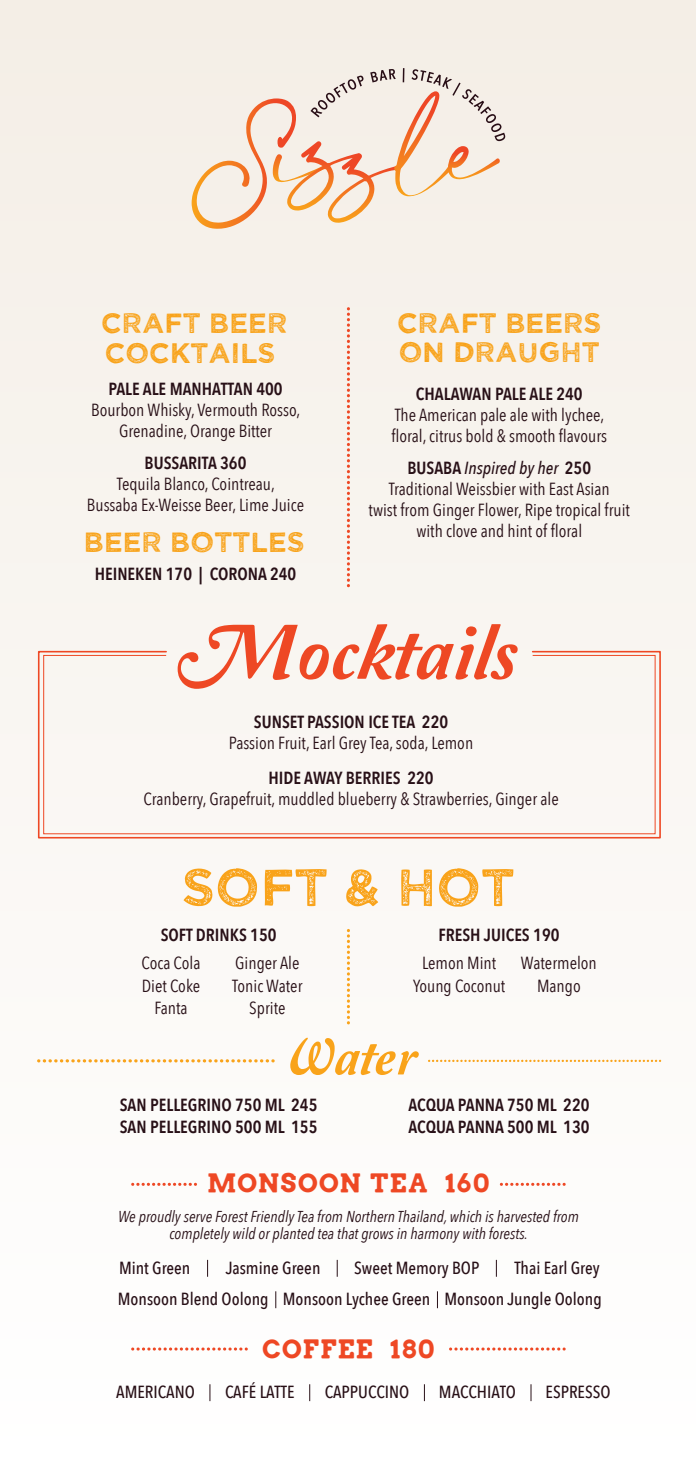
<style>
.page{position:relative;width:696px;height:1474px;background:#fff}
.page>*{position:absolute;margin:0;border:0;box-sizing:border-box;transform-origin:0 0}
.t1{font:80.5px "Amperzand";color:#ee4824}
.t2{font:54.25px "Amperzand";color:#f9a31a}
.t3{font:52.5px "Wicked Grit";color:#f9a31a}
.t4{font:42px "Heyosan";color:#ee4824}
.t5{font:28px/29.8px "Wicked Grit";color:#f9a31a}
.t6{font:17.5px/21px "Avenir Next Condensed";color:#281017;text-align:center}
.t7{font:600 17.5px/22.8px "Avenir Next Condensed";color:#281017}
.t8{font:500 17.5px/30.8px "Avenir Next Condensed";color:#281017}
.t9{font:italic 15.75px/17.5px "Avenir Next Condensed";color:#281017;text-align:center}
.s1{font-weight:600}
.s2{font-weight:500;font-style:italic}
</style>
<div class="page">
<div style="left:0;top:0;width:695px;height:1473px;background:linear-gradient(to right,#faf7f3,#faf7f3)"></div>
<svg style="left:191px;top:68px;width:314px;height:161px;background:#f1dfd1"></svg>
<svg style="left:37px;top:650px;width:624px;height:189px"></svg>
<div style="left:43px;top:654px;width:612px;height:180px;background:#faf7f3"></div>
<svg style="left:347px;top:309px;width:3px;height:279px"></svg>
<svg style="left:347px;top:930px;width:3px;height:95px"></svg>
<svg style="left:207px;top:1259px;width:1px;height:17px"></svg>
<svg style="left:336px;top:1259px;width:1px;height:17px"></svg>
<svg style="left:275px;top:1291px;width:1px;height:17px"></svg>
<svg style="left:437px;top:1291px;width:1px;height:17px"></svg>
<svg style="left:495px;top:1259px;width:1px;height:17px"></svg>
<svg style="left:209px;top:1384px;width:1px;height:16px"></svg>
<svg style="left:309px;top:1384px;width:1px;height:16px"></svg>
<svg style="left:424px;top:1384px;width:1px;height:16px"></svg>
<svg style="left:530px;top:1384px;width:1px;height:16px"></svg>
<svg style="left:133px;top:1182px;width:63px;height:3px"></svg>
<svg style="left:501px;top:1182px;width:64px;height:3px"></svg>
<svg style="left:133px;top:1347px;width:114px;height:3px"></svg>
<svg style="left:450px;top:1347px;width:108px;height:3px"></svg>
<svg style="left:39px;top:1059px;width:228px;height:3px"></svg>
<svg style="left:429px;top:1059px;width:231px;height:3px"></svg>
<h3 class="t5" style="left:101px;top:306px;width:187px">CRAFT BEER<br>COCKTAILS</h3>
<p class="t7" style="left:108px;top:377px;width:176px">PALE ALE MANHATTAN 400</p>
<p class="t6" style="left:91px;top:399px;width:211px">Bourbon Whisky, Vermouth Rosso,<br>Grenadine, Orange Bitter</p>
<p class="t7" style="left:145px;top:451px;width:103px">BUSSARITA 360</p>
<p class="t6" style="left:87px;top:472px;width:218px">Tequila Blanco, Cointreau,<br>Bussaba Ex-Weisse Beer, Lime Juice</p>
<h3 class="t5" style="left:84px;top:525px;width:222px">BEER BOTTLES</h3>
<p class="t7" style="left:95px;top:561px;width:203px">HEINEKEN 170 | CORONA 240</p>
<h3 class="t5" style="left:397px;top:306px;width:205px">CRAFT BEERS<br>ON DRAUGHT</h3>
<p class="t7" style="left:416px;top:382px;width:168px">CHALAWAN PALE ALE 240</p>
<p class="t6" style="left:391px;top:404px;width:217px;text-align:left">The American pale ale with lychee, floral, citrus bold &amp; smooth flavours</p>
<p class="t6" style="left:368px;top:456px;width:263px"><span class="s1">BUSABA</span> <span class="s2">Inspired by her</span> <span class="s1">250<br></span>Traditional Weissbier with East Asian<br>twist from Ginger Flower, Ripe tropical fruit with clove and hint of floral</p>
<h1 class="t1" style="left:179px;top:610px;width:340px">Mocktails</h1>
<p class="t7" style="left:254px;top:710px;width:196px">SUNSET PASSION ICE TEA 220</p>
<p class="t6" style="left:229px;top:731px;width:246px">Passion Fruit, Earl Grey Tea, soda, Lemon</p>
<p class="t7" style="left:268px;top:766px;width:166px">HIDE AWAY BERRIES 220</p>
<p class="t6" style="left:143px;top:787px;width:417px">Cranberry, Grapefruit, muddled blueberry &amp; Strawberries, Ginger ale</p>
<h3 class="t3" style="left:181px;top:853px;width:335px">SOFT &amp; HOT</h3>
<p class="t7" style="left:161px;top:922px;width:117px">SOFT DRINKS 150</p>
<p class="t6" style="left:141px;top:950px;width:60px;line-height:22.8px">Coca Cola<br>Diet Coke<br>Fanta</p>
<p class="t6" style="left:232px;top:950px;width:72px;line-height:22.8px">Ginger Ale<br>Tonic Water<br>Sprite</p>
<p class="t6" style="left:413px;top:950px;width:94px;line-height:22.8px">Lemon Mint<br>Young Coconut</p>
<p class="t6" style="left:521px;top:950px;width:77px;line-height:22.8px">Watermelon<br>Mango</p>
<p class="t7" style="left:438px;top:922px;width:123px">FRESH JUICES 190</p>
<h2 class="t2" style="left:280px;top:1028px;width:138px">Water</h2>
<p class="t7" style="left:120px;top:1092px;width:199px">SAN PELLEGRINO 750 ML 245<br>SAN PELLEGRINO 500 ML 155</p>
<p class="t7" style="left:408px;top:1092px;width:182px">ACQUA PANNA 750 ML 220<br>ACQUA PANNA 500 ML 130</p>
<h3 class="t4" style="left:207px;top:1158px;width:284px">MONSOON TEA 160</h3>
<p class="t9" style="left:118px;top:1207px;width:462px">We proudly serve Forest Friendly Tea from Northern Thailand, which is harvested from completely wild or planted tea that grows in harmony with forests.</p>
<p class="t8" style="left:119px;top:1252px;width:73px">Mint Green</p>
<p class="t8" style="left:225px;top:1252px;width:96px">Jasmine Green</p>
<p class="t8" style="left:514px;top:1252px;width:87px">Thai Earl Grey</p>
<p class="t8" style="left:118px;top:1252px;width:485px;text-indent:236px">Sweet Memory BOP<br>Monsoon Blend Oolong Monsoon Lychee Green Monsoon Jungle Oolong</p>
<h3 class="t4" style="left:261px;top:1323px;width:175px">COFFEE 180</h3>
<p class="t8" style="left:116px;top:1376px;width:80px">AMERICANO</p>
<p class="t8" style="left:225px;top:1376px;width:71px">CAFÉ LATTE</p>
<p class="t8" style="left:325px;top:1376px;width:86px">CAPPUCCINO</p>
<p class="t8" style="left:439px;top:1376px;width:78px">MACCHIATO</p>
<p class="t8" style="left:545px;top:1376px;width:67px">ESPRESSO</p>
</div>
